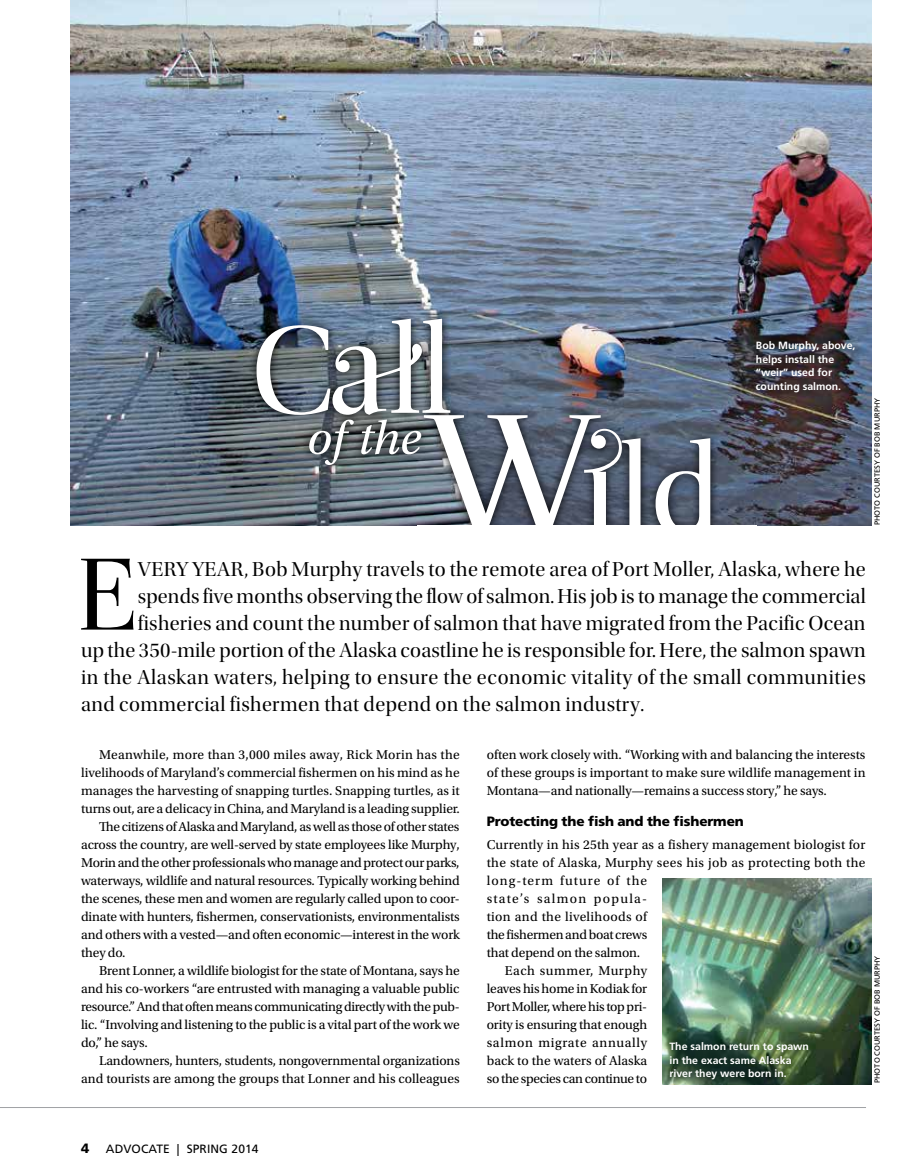
<style>
.page{position:relative;width:906px;height:1176px;background:#fff}
.page>*{position:absolute;margin:0;border:0;box-sizing:border-box;transform-origin:0 0}
.t1{font:88.5px "Valentina";color:#000}
.t2{font:21px "Utopia Std Disp";letter-spacing:.015em;color:#000}
.t3{font:13.5px/18px "Utopia Std";letter-spacing:-.01em;color:#000;text-align:justify}
.t4{font:13.5px "Utopia Std";letter-spacing:.025em;color:#000}
.t5{font:13.5px "Utopia Std";letter-spacing:.015em;color:#000}
.t6{font:13.5px "Utopia Std";letter-spacing:.02em;color:#000}
.t7{font:900 13.5px "Frutiger LT Std";letter-spacing:-.01em;color:#000}
.t8{font:13.5px "Utopia Std";letter-spacing:.05em;color:#000}
.t9{font:13.5px "Utopia Std";letter-spacing:.075em;color:#000}
.t10{font:13.5px "Utopia Std";letter-spacing:.09em;color:#000}
.t11{font:13.5px "Utopia Std";letter-spacing:.04em;color:#000}
.t12{font:12px "Frutiger LT Std";letter-spacing:.01em;color:#000}
.t13{font:700 10.5px/13.5px "Frutiger LT Std";color:#fff}
.t14{font:7.5px "Frutiger LT Std";color:#000}
.s1{font-weight:900;font-size:13.5px}
</style>
<div class="page">
<hr style="left:0;top:1106px;width:865px;height:1px;background:#9fa1a4">
<img style="left:70px;top:0;width:800px;height:525px">
<img style="left:246px;top:309px;width:481px;height:217px">
<img style="left:256px;top:318px;width:462px;height:208px">
<div style="left:417px;top:525px;width:339px;height:35px;background:#fff"></div>
<img style="left:662px;top:878px;width:208px;height:205px">
<svg style="left:662px;top:1032px;width:154px;height:53px;background:#365038"></svg>
<img style="left:746px;top:332px;width:116px;height:69px">
<p class="t13" style="left:755px;top:339px;width:101px">Bob Murphy, above, helps install the “weir” used for counting salmon.</p>
<p class="t14" style="left:872px;top:525px;width:128px;rotate:-90deg">PHOTo COU RTESY OF BOB MU RPHY</p>
<h1 class="t1" style="left:77px;top:535px;width:61px">E</h1>
<h2 class="t2" style="left:138px;top:557px;width:729px">VERY YEAR, Bob Murphy travels to the remote area of Port Moller, Alaska, where he</h2>
<h2 class="t2" style="left:138px;top:584px;width:729px">spends five months observing the flow of salmon. His job is to manage the commercial</h2>
<h2 class="t2" style="left:138px;top:611px;width:728px">fisheries and count the number of salmon that have migrated from the Pacific Ocean</h2>
<h2 class="t2" style="left:81px;top:638px;width:785px">up the 350-mile portion of the Alaska coastline he is responsible for. Here, the salmon spawn</h2>
<h2 class="t2" style="left:81px;top:665px;width:785px">in the Alaskan waters, helping to ensure the economic vitality of the small communities</h2>
<h2 class="t2" style="left:81px;top:692px;width:564px">and commercial fishermen that depend on the salmon industry.</h2>
<p class="t6" style="left:99px;top:746px;width:362px">Meanwhile, more than 3,000 miles away, Rick Morin has the</p>
<p class="t3" style="left:81px;top:763px;width:380px">livelihoods of Maryland’s commercial fishermen on his mind as he</p>
<p class="t3" style="left:81px;top:781px;width:380px">manages the harvesting of snapping turtles. Snapping turtles, as it</p>
<p class="t3" style="left:81px;top:799px;width:380px">turns out, are a delicacy in China, and Maryland is a leading supplier.</p>
<p class="t3" style="left:99px;top:817px;width:362px">The citizens of Alaska and Maryland, as well as those of other states</p>
<p class="t3" style="left:81px;top:835px;width:380px">across the country, are well-served by state employees like Murphy,</p>
<p class="t3" style="left:81px;top:853px;width:380px">Morin and the other professionals who manage and protect our parks,</p>
<p class="t3" style="left:81px;top:871px;width:380px">waterways, wildlife and natural resources. Typically working behind</p>
<p class="t3" style="left:81px;top:889px;width:380px">the scenes, these men and women are regularly called upon to coor-</p>
<p class="t3" style="left:81px;top:907px;width:380px">dinate with hunters, fishermen, conservationists, environmentalists</p>
<p class="t3" style="left:81px;top:925px;width:380px">and others with a vested—and often economic—interest in the work</p>
<p class="t3" style="left:81px;top:943px;width:46px">they do.</p>
<p class="t3" style="left:99px;top:961px;width:362px">Brent Lonner, a wildlife biologist for the state of Montana, says he</p>
<p class="t3" style="left:81px;top:979px;width:380px">and his co-workers “are entrusted with managing a valuable public</p>
<p class="t3" style="left:81px;top:997px;width:380px">resource.” And that often means communicating directly with the pub-</p>
<p class="t3" style="left:81px;top:1015px;width:380px">lic. “Involving and listening to the public is a vital part of the work we</p>
<p class="t3" style="left:81px;top:1033px;width:68px">do,” he says.</p>
<p class="t3" style="left:99px;top:1051px;width:362px">Landowners, hunters, students, nongovernmental organizations</p>
<p class="t3" style="left:81px;top:1069px;width:380px">and tourists are among the groups that Lonner and his colleagues</p>
<p class="t3" style="left:486px;top:745px;width:380px">often work closely with. “Working with and balancing the interests of these groups is important to make sure wildlife management in Montana—and nationally—remains a success story,” he says.</p>
<p class="t7" style="left:486px;top:813px;width:258px">Protecting the fish and the fishermen</p>
<p class="t5" style="left:486px;top:836px;width:380px">Currently in his 25th year as a fishery management biologist for</p>
<p class="t4" style="left:486px;top:854px;width:380px">the state of Alaska, Murphy sees his job as protecting both the</p>
<p class="t9" style="left:486px;top:872px;width:162px">long-term future of the</p>
<p class="t10" style="left:486px;top:890px;width:162px">state’s salmon popula-</p>
<p class="t4" style="left:486px;top:908px;width:162px">tion and the livelihoods of</p>
<p class="t3" style="left:486px;top:925px;width:162px">the fishermen and boat crews</p>
<p class="t3" style="left:486px;top:943px;width:155px">that depend on the salmon.</p>
<p class="t11" style="left:504px;top:962px;width:144px">Each summer, Murphy</p>
<p class="t3" style="left:486px;top:979px;width:162px">leaves his home in Kodiak for</p>
<p class="t3" style="left:486px;top:997px;width:162px">Port Moller, where his top pri-</p>
<p class="t3" style="left:486px;top:1015px;width:162px">ority is ensuring that enough</p>
<p class="t8" style="left:486px;top:1034px;width:162px">salmon migrate annually</p>
<p class="t3" style="left:486px;top:1051px;width:162px">back to the waters of Alaska</p>
<p class="t3" style="left:486px;top:1069px;width:162px">so the species can continue to</p>
<p class="t13" style="left:669px;top:1039px;width:141px">The salmon return to spawn in the exact same Alaska river they were born in.</p>
<p class="t14" style="left:872px;top:1082px;width:128px;rotate:-90deg">PHOTo COU RTESY OF BOB MU RPHY</p>
<p class="t12" style="left:81px;top:1141px;width:179px"><span class="s1">4</span> ADVOCATE | SPRING 2014</p>
</div>
